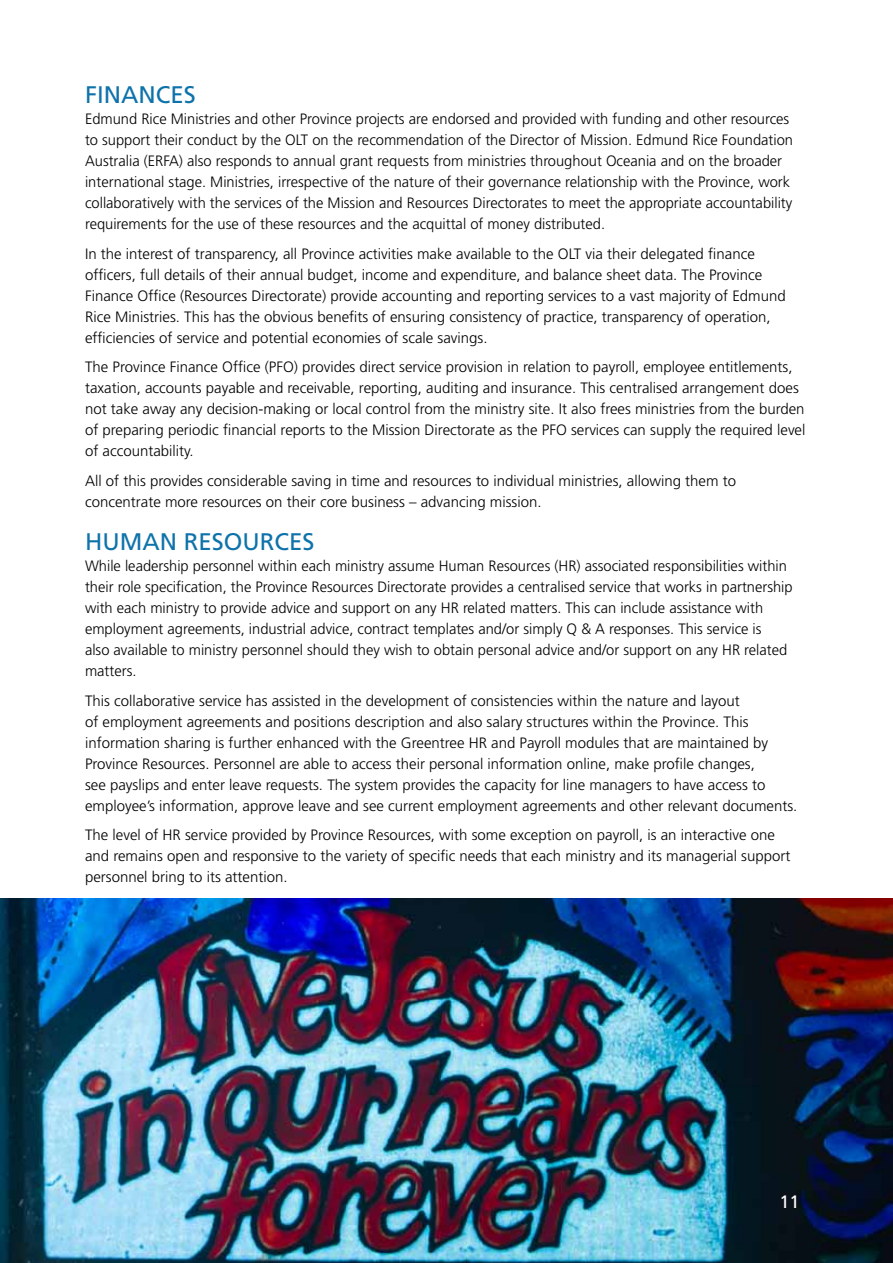
<style>
.page{position:relative;width:893px;height:1263px;background:#fff}
.page>*{position:absolute;margin:0;border:0;box-sizing:border-box;transform-origin:0 0}
.t1{font:24px "Frutiger";color:#0e73aa}
.t2{font:18px "Frutiger";color:#fff}
.t3{font:300 15px/21px "Frutiger";color:#000}
</style>
<div class="page">
<img style="left:0;top:898px;width:893px;height:365px">
<h1 class="t1" style="left:85px;top:81px;width:98px">FINANCES</h1>
<p class="t3" style="left:85px;top:109px;width:709px">Edmund Rice Ministries and other Province projects are endorsed and provided with funding and other resources to support their conduct by the OLT on the recommendation of the Director of Mission. Edmund Rice Foundation Australia (ERFA) also responds to annual grant requests from ministries throughout Oceania and on the broader international stage. Ministries, irrespective of the nature of their governance relationship with the Province, work collaboratively with the services of the Mission and Resources Directorates to meet the appropriate accountability requirements for the use of these resources and the acquittal of money distributed.</p>
<p class="t3" style="left:85px;top:243px;width:702px">In the interest of transparency, all Province activities make available to the OLT via their delegated finance officers, full details of their annual budget, income and expenditure, and balance sheet data. The Province Finance Office (Resources Directorate) provide accounting and reporting services to a vast majority of Edmund Rice Ministries. This has the obvious benefits of ensuring consistency of practice, transparency of operation, efficiencies of service and potential economies of scale savings.</p>
<p class="t3" style="left:85px;top:357px;width:722px">The Province Finance Office (PFO) provides direct service provision in relation to payroll, employee entitlements, taxation, accounts payable and receivable, reporting, auditing and insurance. This centralised arrangement does not take away any decision-making or local control from the ministry site. It also frees ministries from the burden of preparing periodic financial reports to the Mission Directorate as the PFO services can supply the required level of accountability.</p>
<p class="t3" style="left:85px;top:470px;width:652px">All of this provides considerable saving in time and resources to individual ministries, allowing them to concentrate more resources on their core business – advancing mission.</p>
<h1 class="t1" style="left:85px;top:528px;width:129px">HU MAN RESOU</h1>
<h1 class="t1" style="left:260px;top:528px;width:42px">RCES</h1>
<p class="t3" style="left:85px;top:556px;width:709px">While leadership personnel within each ministry assume Human Resources (HR) associated responsibilities within their role specification, the Province Resources Directorate provides a centralised service that works in partnership with each ministry to provide advice and support on any HR related matters. This can include assistance with employment agreements, industrial advice, contract templates and/or simply Q &amp; A responses. This service is<br>also available to ministry personnel should they wish to obtain personal advice and/or support on any HR related matters.</p>
<p class="t3" style="left:85px;top:690px;width:714px">This collaborative service has assisted in the development of consistencies within the nature and layout<br>of employment agreements and positions description and also salary structures within the Province. This information sharing is further enhanced with the Greentree HR and Payroll modules that are maintained by Province Resources. Personnel are able to access their personal information online, make profile changes,<br>see payslips and enter leave requests. The system provides the capacity for line managers to have access to employee’s information, approve leave and see current employment agreements and other relevant documents.</p>
<p class="t3" style="left:85px;top:825px;width:707px">The level of HR service provided by Province Resources, with some exception on payroll, is an interactive one and remains open and responsive to the variety of specific needs that each ministry and its managerial support personnel bring to its attention.</p>
<p class="t2" style="left:779px;top:1191px;width:22px">11</p>
</div>
